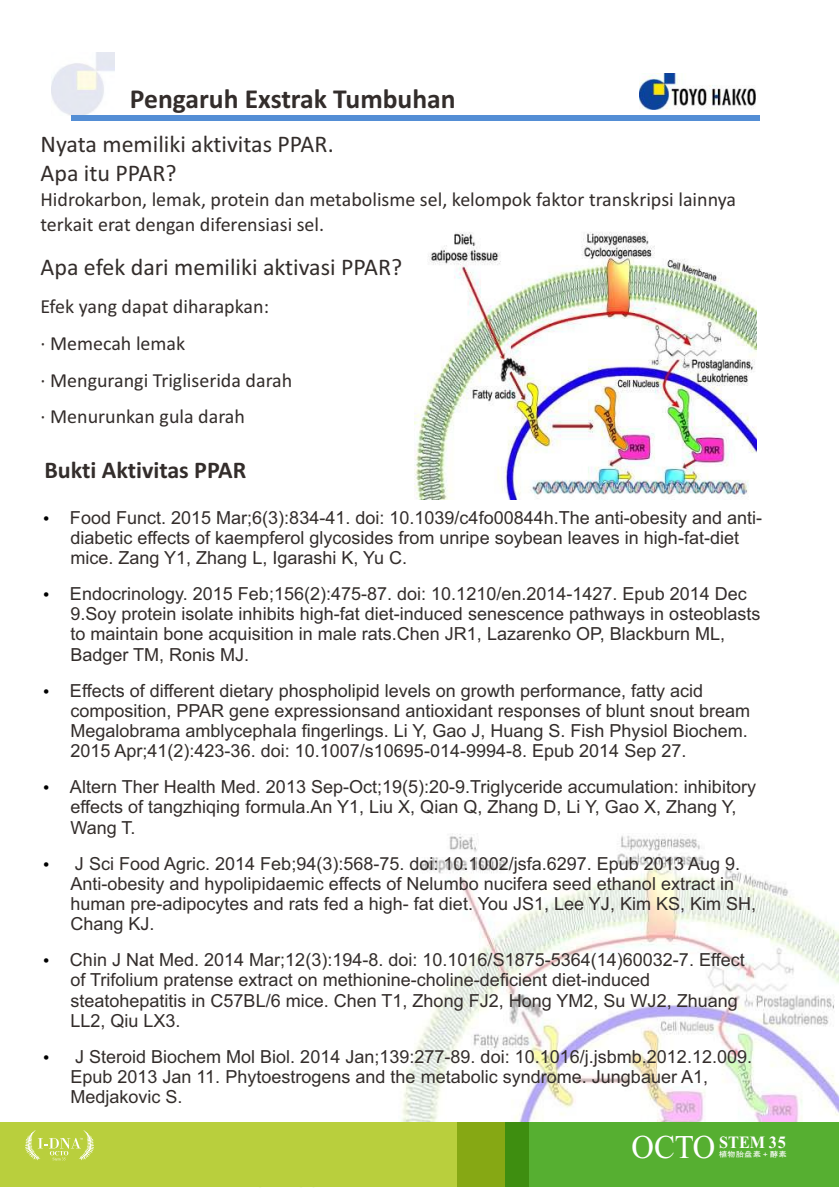
<style>
.page{position:relative;width:840px;height:1191px;background:#fff}
.page>*{position:absolute;margin:0;border:0;box-sizing:border-box;transform-origin:0 0}
.t1{font:700 27.6px "Calibri";color:#332d2b}
.t2{font:24px "Calibri";color:#332d2b}
.t3{font:700 24px "Calibri";color:#332d2b}
.t4{font:20px/36.6px "Calibri";color:#332d2b}
.t5{font:18px/20.2px "Arial";color:#332d2b}
.t6{font:700 17.2px "Times New Roman";color:#fff;scale:.94 1}
.t7{font:7.6px "Arial Unicode MS";color:#fff;scale:1.13 1}
.s1{font-weight:400;font-size:33.2px}
</style>
<div class="page">
<img style="left:402px;top:833px;width:436px;height:289px">
<svg style="left:238px;top:1186px;width:94px;height:1px"></svg>
<div style="left:0;top:1122px;width:513px;height:64px;background:#b9cf3d"></div>
<div style="left:505px;top:1122px;width:333px;height:64px;background:#56af31"></div>
<svg style="left:457px;top:1122px;width:71px;height:64px;background:#6e9f12"></svg>
<svg style="left:25px;top:1130px;width:69px;height:30px"></svg>
<img style="left:414px;top:232px;width:342px;height:267px">
<img style="left:52px;top:53px;width:62px;height:62px">
<img style="left:639px;top:74px;width:116px;height:35px">
<div style="left:71px;top:115px;width:688px;height:6px;background:#548ed5"></div>
<h1 class="t1" style="left:130px;top:87px;width:327px">Pengaruh Exstrak Tumbuhan</h1>
<h2 class="t2" style="left:40px;top:134px;width:294px">Nyata memiliki aktivitas PPAR.</h2>
<h2 class="t2" style="left:40px;top:163px;width:138px">Apa itu PPAR?</h2>
<p class="t4" style="left:40px;top:183px;width:696px">Hidrokarbon, lemak, protein dan metabolisme sel, kelompok faktor transkripsi lainnya</p>
<p class="t4" style="left:40px;top:208px;width:285px">terkait erat dengan diferensiasi sel.</p>
<h2 class="t2" style="left:40px;top:257px;width:363px">Apa efek dari memiliki aktivasi PPAR?</h2>
<p class="t4" style="left:40px;top:290px;width:230px">Efek yang dapat diharapkan:</p>
<p class="t4" style="left:40px;top:327px;width:253px">· Memecah lemak<br>· Mengurangi Trigliserida darah</p>
<p class="t4" style="left:40px;top:400px;width:206px">· Menurunkan gula darah</p>
<h2 class="t3" style="left:44px;top:460px;width:203px">Bukti Aktivitas PPAR</h2>
<p class="t5" style="left:70px;top:509px;width:693px">Food Funct. 2015 Mar;6(3):834-41. doi: 10.1039/c4fo00844h.The anti-obesity and anti&shy;diabetic effects of kaempferol glycosides from unripe soybean leaves in high-fat-diet mice. Zang Y1, Zhang L, Igarashi K, Yu C.</p>
<p class="t5" style="left:70px;top:585px;width:691px">Endocrinology. 2015 Feb;156(2):475-87. doi: 10.1210/en.2014-1427. Epub 2014 Dec 9.Soy protein isolate inhibits high-fat diet-induced senescence pathways in osteoblasts to maintain bone acquisition in male rats.Chen JR1, Lazarenko OP, Blackburn ML, Badger TM, Ronis MJ.</p>
<p class="t5" style="left:70px;top:682px;width:681px">Effects of different dietary phospholipid levels on growth performance, fatty acid composition, PPAR gene expressionsand antioxidant responses of blunt snout bream Megalobrama amblycephala fingerlings. Li Y, Gao J, Huang S. Fish Physiol Biochem.<br>2015 Apr;41(2):423-36. doi: 10.1007/s10695-014-9994-8. Epub 2014 Sep 27.</p>
<p class="t5" style="left:70px;top:778px;width:687px">Altern Ther Health Med. 2013 Sep-Oct;19(5):20-9.Triglyceride accumulation: inhibitory effects of tangzhiqing formula.An Y1, Liu X, Qian Q, Zhang D, Li Y, Gao X, Zhang Y,<br>Wang T.</p>
<p class="t5" style="left:70px;top:855px;width:687px">J Sci Food Agric. 2014 Feb;94(3):568-75. doi: 10.1002/jsfa.6297. Epub 2013 Aug 9.<br>Anti-obesity and hypolipidaemic effects of Nelumbo nucifera seed ethanol extract in human pre-adipocytes and rats fed a high- fat diet. You JS1, Lee YJ, Kim KS, Kim SH, Chang KJ.</p>
<p class="t5" style="left:70px;top:951px;width:676px">Chin J Nat Med. 2014 Mar;12(3):194-8. doi: 10.1016/S1875-5364(14)60032-7. Effect of Trifolium pratense extract on methionine-choline-deficient diet-induced steatohepatitis in C57BL/6 mice. Chen T1, Zhong FJ2, Hong YM2, Su WJ2, Zhuang LL2, Qiu LX3.</p>
<p class="t5" style="left:70px;top:1048px;width:682px">J Steroid Biochem Mol Biol. 2014 Jan;139:277-89. doi: 10.1016/j.jsbmb.2012.12.009.<br>Epub 2013 Jan 11. Phytoestrogens and the metabolic syndrome. Jungbauer A1,<br>Medjakovic S.</p>
<p class="t6" style="left:631px;top:1136px;width:166px"><span class="s1">OCTO</span> STEM 35</p>
<p class="t7" style="left:718px;top:1151px;width:62px">植物胎盘素＋酵素</p>
</div>
